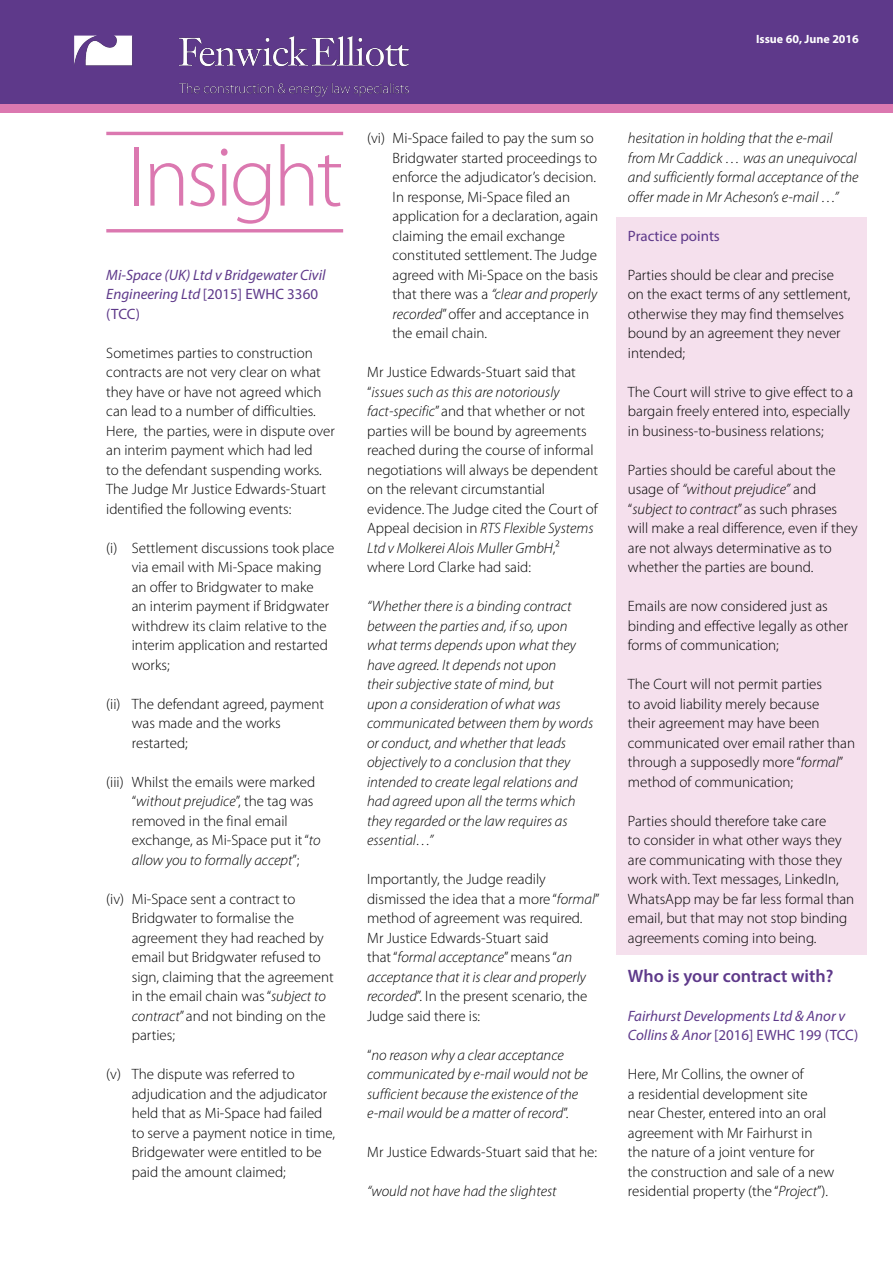
<style>
.page{position:relative;width:893px;height:1263px;background:#fff}
.page>*{position:absolute;margin:0;border:0;box-sizing:border-box;transform-origin:0 0}
.t1{font:300 86.55px "Myriad Pro";letter-spacing:-.04em;color:#db78b0}
.t2{font:600 18px "Myriad Pro";color:#5e398a}
.t3{font:300 15px/19.5px "Myriad Pro";color:#000}
.t4{font:italic 300 15px/19.5px "Myriad Pro";color:#000}
.t5{font:italic 15px/19.5px "Myriad Pro";color:#5e398a}
.t6{font:15px "Myriad Pro";color:#5e398a}
.t7{font:700 12px "Myriad Pro";color:#fff}
.s1{font-style:normal}
.s2{font-style:italic}
</style>
<div class="page">
<div style="left:617px;top:217px;width:250px;height:738px;background:#f5e0ed"></div>
<div style="left:0;top:0;width:893px;height:107px;background:#5e398a"></div>
<div style="left:0;top:105px;width:893px;height:8px;background:#db78b0"></div>
<hr style="left:106px;top:132px;width:237px;height:3px;background:#db78b0">
<hr style="left:106px;top:229px;width:237px;height:3px;background:#db78b0">
<img style="left:69px;top:35px;width:345px;height:70px">
<p class="t7" style="left:756px;top:31px;width:104px">Issue 60, June 2016</p>
<h1 class="t1" style="left:127px;top:125px;width:217px">Insight</h1>
<p class="t5" style="left:106px;top:265px;width:221px">Mi-Space (UK) Ltd v Bridgewater Civil<br>Engineering Ltd <span class="s1">[2015] EWHC 3360 (TCC)</span></p>
<p class="t3" style="left:106px;top:343px;width:230px">Sometimes parties to construction contracts are not very clear on what they have or have not agreed which can lead to a number of difficulties.<br>Here, the parties, were in dispute over an interim payment which had led<br>to the defendant suspending works.<br>The Judge Mr Justice Edwards-Stuart identified the following events:</p>
<p class="t3" style="left:132px;top:538px;width:204px;text-indent:-26px">(i) Settlement discussions took place via email with Mi-Space making an offer to Bridgwater to make<br>an interim payment if Bridgwater withdrew its claim relative to the interim application and restarted works;</p>
<p class="t3" style="left:132px;top:694px;width:194px;text-indent:-26px">(ii) The defendant agreed, payment was made and the works restarted;</p>
<p class="t3" style="left:132px;top:772px;width:190px;text-indent:-26px">(iii) Whilst the emails were marked “<span class="s2">without prejudice</span>”, the tag was removed in the final email exchange, as Mi-Space put it “<span class="s2">to allow you to formally accept</span>”;</p>
<p class="t3" style="left:132px;top:889px;width:203px;text-indent:-26px">(iv) Mi-Space sent a contract to<br>Bridgwater to formalise the agreement they had reached by email but Bridgwater refused to sign, claiming that the agreement in the email chain was “<span class="s2">subject to contract</span>” and not binding on the parties;</p>
<p class="t3" style="left:132px;top:1064px;width:205px;text-indent:-26px">(v) The dispute was referred to adjudication and the adjudicator held that as Mi-Space had failed to serve a payment notice in time,<br>Bridgewater were entitled to be paid the amount claimed;</p>
<p class="t3" style="left:393px;top:128px;width:207px;text-indent:-26px">(vi) Mi-Space failed to pay the sum so<br>Bridgwater started proceedings to enforce the adjudicator’s decision.<br>In response, Mi-Space filed an application for a declaration, again claiming the email exchange constituted settlement. The Judge agreed with Mi-Space on the basis that there was a <span class="s2">“clear and properly recorded</span>” offer and acceptance in the email chain.</p>
<p class="t3" style="left:367px;top:362px;width:233px">Mr Justice Edwards-Stuart said that “<span class="s2">issues such as this are notoriously fact-specific</span>” and that whether or not parties will be bound by agreements reached during the course of informal negotiations will always be dependent on the relevant circumstantial evidence. The Judge cited the Court of Appeal decision in <span class="s2">RTS Flexible Systems Ltd v Molkerei Alois Muller GmbH</span>,2 where Lord Clarke had said:</p>
<p class="t4" style="left:367px;top:596px;width:228px">“Whether there is a binding contract between the parties and, if so, upon what terms depends upon what they have agreed. It depends not upon<br>their subjective state of mind, but<br>upon a consideration of what was communicated between them by words or conduct, and whether that leads objectively to a conclusion that they intended to create legal relations and had agreed upon all the terms which they regarded or the law requires as essential…”</p>
<p class="t3" style="left:367px;top:869px;width:234px">Importantly, the Judge readily dismissed the idea that a more “<span class="s2">formal</span>” method of agreement was required.<br>Mr Justice Edwards-Stuart said<br>that “<span class="s2">formal acceptance</span>” means “<span class="s2">an acceptance that it is clear and properly recorded</span>”. In the present scenario, the Judge said there is:</p>
<p class="t4" style="left:367px;top:1045px;width:222px"><span class="s1">“</span>no reason why a clear acceptance communicated by e-mail would not be sufficient because the existence of the e-mail would be a matter of record<span class="s1">”.</span></p>
<p class="t3" style="left:367px;top:1142px;width:232px">Mr Justice Edwards-Stuart said that he:</p>
<p class="t4" style="left:367px;top:1181px;width:191px">“would not have had the slightest</p>
<p class="t4" style="left:628px;top:128px;width:232px">hesitation in holding that the e-mail from Mr Caddick … was an unequivocal and sufficiently formal acceptance of the offer made in Mr Acheson’s e-mail …”</p>
<p class="t6" style="left:628px;top:226px;width:93px">Practice points</p>
<p class="t3" style="left:628px;top:265px;width:224px">Parties should be clear and precise on the exact terms of any settlement, otherwise they may find themselves bound by an agreement they never intended;</p>
<p class="t3" style="left:628px;top:382px;width:227px">The Court will strive to give effect to a bargain freely entered into, especially in business-to-business relations;</p>
<p class="t3" style="left:628px;top:460px;width:231px">Parties should be careful about the usage of <span class="s2">“without prejudice”</span> and “<span class="s2">subject to contract</span>” as such phrases will make a real difference, even if they are not always determinative as to whether the parties are bound.</p>
<p class="t3" style="left:628px;top:596px;width:222px">Emails are now considered just as binding and effective legally as other forms of communication;</p>
<p class="t3" style="left:628px;top:674px;width:229px">The Court will not permit parties<br>to avoid liability merely because<br>their agreement may have been communicated over email rather than through a supposedly more “<span class="s2">formal</span>” method of communication;</p>
<p class="t3" style="left:628px;top:811px;width:228px">Parties should therefore take care<br>to consider in what other ways they are communicating with those they work with. Text messages, LinkedIn, WhatsApp may be far less formal than email, but that may not stop binding agreements coming into being.</p>
<p class="t2" style="left:628px;top:964px;width:207px">Who is your contract with?</p>
<p class="t5" style="left:628px;top:1006px;width:232px">Fairhurst Developments Ltd &amp; Anor v<br>Collins &amp; Anor <span class="s1">[2016] EWHC 199 (TCC)</span></p>
<p class="t3" style="left:628px;top:1064px;width:208px">Here, Mr Collins, the owner of<br>a residential development site near Chester, entered into an oral agreement with Mr Fairhurst in the nature of a joint venture for the construction and sale of a new residential property (the “<span class="s2">Project</span>”).</p>
</div>
